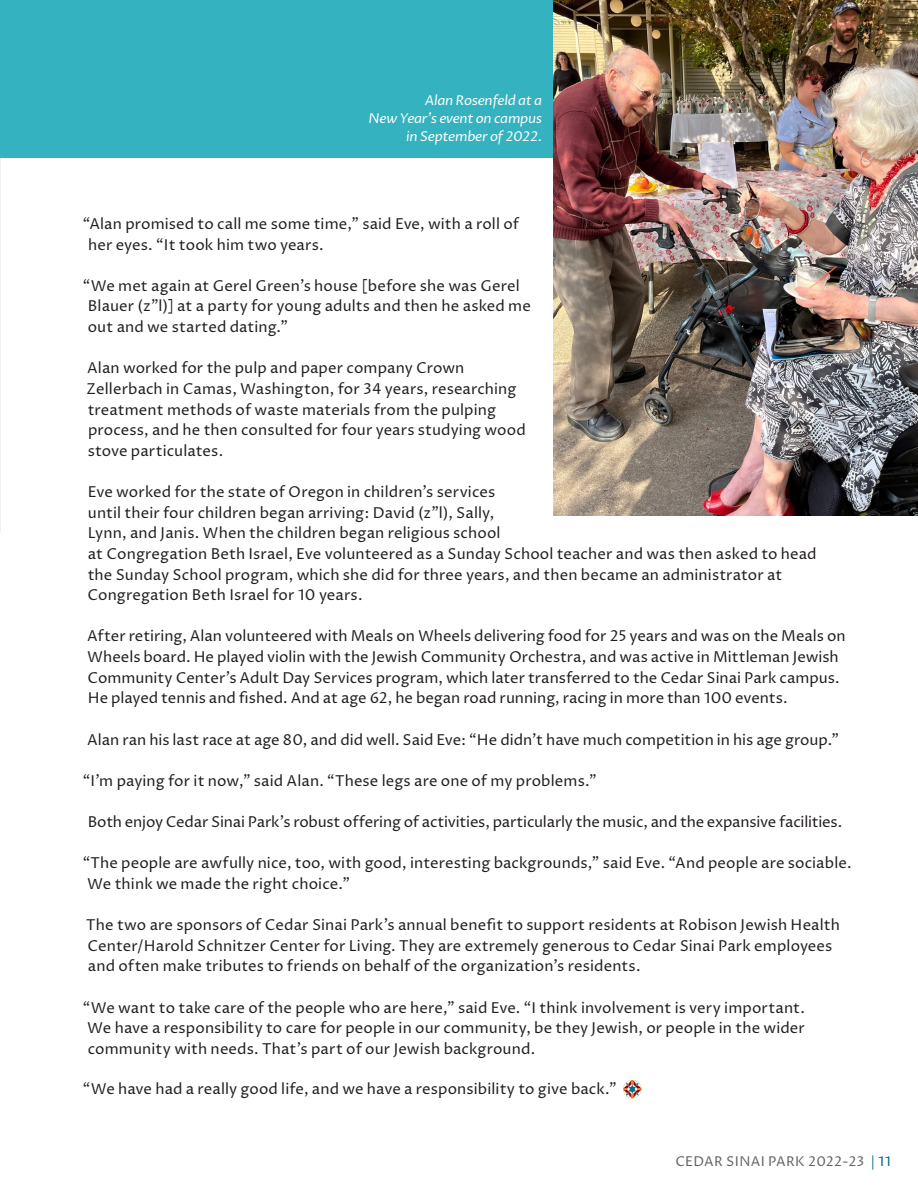
<style>
.page{position:relative;width:918px;height:1188px;background:#fff}
.page>*{position:absolute;margin:0;border:0;box-sizing:border-box;transform-origin:0 0}
.normal__myr__10_14_light{font:15px/20.7px "Proza Libre";letter-spacing:.005em;color:#231f20}
.normal__myr__10_14_light-2{font:15px "Proza Libre";letter-spacing:-.015em;color:#231f20}
.body{font:italic 13.5px/18px "Proza Libre";letter-spacing:-.02em;color:#fff;text-align:right}
.t1{font:13.5px "Proza Libre";letter-spacing:.025em;color:#636366}
.s1{color:#006c90}
</style>
<div class="page">
<img style="left:0;top:154px;width:1px;height:377px">
<div style="left:0;top:0;width:554px;height:158px;background:#34b2c0"></div>
<img style="left:554px;top:0;width:364px;height:516px">
<svg style="left:623px;top:1080px;width:18px;height:18px"></svg>
<p class="body" style="left:369px;top:91px;width:175px">Alan Rosenfeld at a<br>New Year’s event on campus in September of 2022.</p>
<p class="normal__myr__10_14_light" style="left:88px;top:213px;width:432px;text-indent:-5px">“Alan promised to call me some time,” said Eve, with a roll of her eyes. “It took him two years.</p>
<p class="normal__myr__10_14_light" style="left:88px;top:275px;width:445px;text-indent:-5px">“We met again at Gerel Green’s house [before she was Gerel<br>Blauer (z”l)] at a party for young adults and then he asked me out and we started dating.”</p>
<p class="normal__myr__10_14_light" style="left:87px;top:358px;width:441px">Alan worked for the pulp and paper company Crown Zellerbach in Camas, Washington, for 34 years, researching treatment methods of waste materials from the pulping process, and he then consulted for four years studying wood stove particulates.</p>
<p class="normal__myr__10_14_light" style="left:88px;top:482px;width:731px">Eve worked for the state of Oregon in children’s services<br>until their four children began arriving: David (z”l), Sally,<br>Lynn, and Janis. When the children began religious school<br>at Congregation Beth Israel, Eve volunteered as a Sunday School teacher and was then asked to head the Sunday School program, which she did for three years, and then became an administrator at Congregation Beth Israel for 10 years.</p>
<p class="normal__myr__10_14_light" style="left:87px;top:626px;width:760px">After retiring, Alan volunteered with Meals on Wheels delivering food for 25 years and was on the Meals on Wheels board. He played violin with the Jewish Community Orchestra, and was active in Mittleman Jewish Community Center’s Adult Day Services program, which later transferred to the Cedar Sinai Park campus.<br>He played tennis and fished. And at age 62, he began road running, racing in more than 100 events.</p>
<p class="normal__myr__10_14_light" style="left:87px;top:729px;width:754px">Alan ran his last race at age 80, and did well. Said Eve: “He didn’t have much competition in his age group.”</p>
<p class="normal__myr__10_14_light" style="left:83px;top:770px;width:516px">“I’m paying for it now,” said Alan. “These legs are one of my problems.”</p>
<p class="normal__myr__10_14_light-2" style="left:88px;top:813px;width:756px">Both enjoy Cedar Sinai Park’s robust offering of activities, particularly the music, and the expansive facilities.</p>
<p class="normal__myr__10_14_light" style="left:87px;top:853px;width:766px;text-indent:-5px">“The people are awfully nice, too, with good, interesting backgrounds,” said Eve. “And people are sociable.<br>We think we made the right choice.”</p>
<p class="normal__myr__10_14_light" style="left:86px;top:915px;width:755px">The two are sponsors of Cedar Sinai Park’s annual benefit to support residents at Robison Jewish Health<br>Center/Harold Schnitzer Center for Living. They are extremely generous to Cedar Sinai Park employees and often make tributes to friends on behalf of the organization’s residents.</p>
<p class="normal__myr__10_14_light" style="left:87px;top:997px;width:719px;text-align:justify;text-indent:-5px">“We want to take care of the people who are here,” said Eve. “I think involvement is very important.<br>We have a responsibility to care for people in our community, be they Jewish, or people in the wider community with needs. That’s part of our Jewish background.</p>
<p class="normal__myr__10_14_light" style="left:83px;top:1079px;width:536px">“We have had a really good life, and we have a responsibility to give back.”</p>
<p class="t1" style="left:675px;top:1153px;width:217px">CEDAR SINAI PARK 2022-23 <span class="s1">| 11</span></p>
</div>
